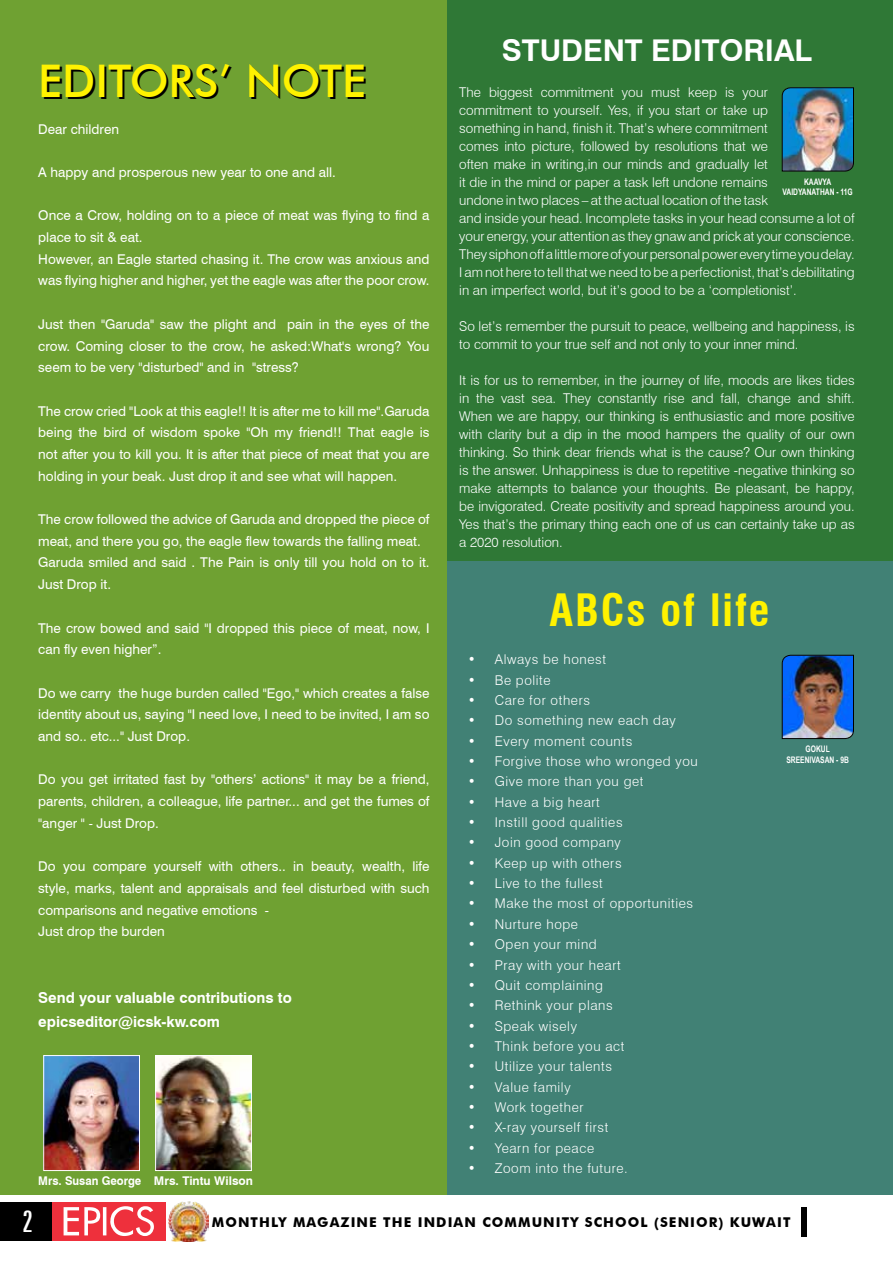
<style>
.page{position:relative;width:893px;height:1263px;background:#fff}
.page>*{position:absolute;margin:0;border:0;box-sizing:border-box;transform-origin:0 0}
.t1{font:500 45px "Futura BT";color:#000}
.t2{font:700 condensed 43.5px "Swiss 721 BT";letter-spacing:.045em;color:#fff200}
.t3{font:700 30px "Swiss 721 BT";color:#fff}
.t4{font:extra-condensed 30px "Zurich BT";color:#fff}
.t5{font:700 15px/23.5px "Swiss 721 BT";color:#fff}
.t6{font:13.5px/21.8px "Swiss 721 BT";color:#fff}
.t7{font:300 13.5px/18px "Swiss 721 BT";color:#fff}
.t8{font:300 13.5px "Swiss 721 BT";letter-spacing:.045em;color:#fff}
.t9{font:700 13.5px "Futura BT";letter-spacing:.08em;color:#000}
.t10{font:700 12px "Swiss 721 BT";color:#fff;scale:.94 1}
.t11{font:700 9px/10.8px "Arial Narrow";color:#fff;text-align:center;scale:.91 1}
</style>
<div class="page">
<div style="left:446px;top:0;width:447px;height:561px;background:#2f7836"></div>
<div style="left:446px;top:561px;width:447px;height:634px;background:#418175"></div>
<div style="left:0;top:0;width:446px;height:1195px;background:#6fa132"></div>
<img style="left:157px;top:1057px;width:93px;height:112px">
<div style="left:155px;top:1055px;width:97px;height:116px;border:1px solid #fff"></div>
<img style="left:45px;top:1057px;width:93px;height:112px">
<div style="left:43px;top:1055px;width:97px;height:116px;border:1px solid #fff"></div>
<img style="left:781px;top:87px;width:73px;height:85px">
<img style="left:781px;top:654px;width:73px;height:85px">
<div style="left:0;top:1202px;width:53px;height:39px;background:#000"></div>
<div style="left:53px;top:1202px;width:113px;height:39px;background:#ee303c"></div>
<svg style="left:64px;top:1206px;width:90px;height:30px"></svg>
<div style="left:801px;top:1207px;width:6px;height:29px;background:#000"></div>
<img style="left:168px;top:1201px;width:41px;height:40px">
<h1 class="t1" style="left:40px;top:56px;width:329px">EDITORS’ NOTE</h1>
<p class="t6" style="left:38px;top:118px;width:82px">Dear children</p>
<p class="t6" style="left:38px;top:161px;width:299px">A happy and prosperous new year to one and all.</p>
<p class="t6" style="left:38px;top:205px;width:393px">Once a Crow, holding on to a piece of meat was flying to find a place to sit &amp; eat.<br>However, an Eagle started chasing it. The crow was anxious and was flying higher and higher, yet the eagle was after the poor crow.</p>
<p class="t6" style="left:38px;top:313px;width:393px;text-align:justify">Just then "Garuda" saw the plight and pain in the eyes of the crow. Coming closer to the crow, he asked:What's wrong? You seem to be very "disturbed" and in "stress?</p>
<p class="t6" style="left:38px;top:400px;width:393px;text-align:justify">The crow cried "Look at this eagle!! It is after me to kill me".Garuda being the bird of wisdom spoke "Oh my friend!! That eagle is not after you to kill you. It is after that piece of meat that you are holding in your beak. Just drop it and see what will happen.</p>
<p class="t6" style="left:38px;top:508px;width:393px">The crow followed the advice of Garuda and dropped the piece of meat, and there you go, the eagle flew towards the falling meat.<br>Garuda smiled and said . The Pain is only till you hold on to it.<br>Just Drop it.</p>
<p class="t6" style="left:38px;top:617px;width:393px">The crow bowed and said "I dropped this piece of meat, now, I can fly even higher”.</p>
<p class="t6" style="left:38px;top:682px;width:393px;text-align:justify">Do we carry the huge burden called "Ego," which creates a false identity about us, saying "I need love, I need to be invited, I am so and so.. etc..." Just Drop.</p>
<p class="t6" style="left:38px;top:769px;width:393px;text-align:justify">Do you get irritated fast by "others’ actions" it may be a friend, parents, children, a colleague, life partner... and get the fumes of "anger " - Just Drop.</p>
<p class="t6" style="left:38px;top:855px;width:393px">Do you compare yourself with others.. in beauty, wealth, life style, marks, talent and appraisals and feel disturbed with such comparisons and negative emotions -<br>Just drop the burden</p>
<p class="t5" style="left:38px;top:986px;width:255px">Send your valuable contributions to epicseditor@icsk-kw.com</p>
<p class="t10" style="left:38px;top:1173px;width:230px">Mrs. Susan George Mrs. Tintu Wilson</p>
<h3 class="t3" style="left:502px;top:32px;width:312px">STUDENT EDITORIAL</h3>
<p class="t7" style="left:459px;top:83px;width:397px">The biggest commitment you must keep is your<br>commitment to yourself. Yes, if you start or take up<br>something in hand, finish it. That’s where commitment<br>comes into picture, followed by resolutions that we<br>often make in writing,in our minds and gradually let<br>it die in the mind or paper a task left undone remains<br>undone in two places – at the actual location of the task<br>and inside your head. Incomplete tasks in your head consume a lot of your energy, your attention as they gnaw and prick at your conscience.<br>They siphon off a little more of your personal power every time you delay.<br>I am not here to tell that we need to be a perfectionist, that’s debilitating in an imperfect world, but it’s good to be a ‘completionist’.</p>
<p class="t7" style="left:459px;top:317px;width:397px">So let’s remember the pursuit to peace, wellbeing and happiness, is to commit to your true self and not only to your inner mind.</p>
<p class="t7" style="left:459px;top:371px;width:397px;text-align:justify">It is for us to remember, in the journey of life, moods are likes tides in the vast sea. They constantly rise and fall, change and shift.<br>When we are happy, our thinking is enthusiastic and more positive with clarity but a dip in the mood hampers the quality of our own thinking. So think dear friends what is the cause? Our own thinking is the answer. Unhappiness is due to repetitive -negative thinking so make attempts to balance your thoughts. Be pleasant, be happy, be invigorated. Create positivity and spread happiness around you.<br>Yes that’s the primary thing each one of us can certainly take up as a 2020 resolution.</p>
<p class="t11" style="left:782px;top:176px;width:79px">KAAVYA<br>VAIDYANATHAN - 11G</p>
<h2 class="t2" style="left:549px;top:584px;width:222px">ABCs of life</h2>
<p class="t8" style="left:468px;top:651px;width:140px">• Always be honest</p>
<p class="t8" style="left:468px;top:672px;width:84px">• Be polite</p>
<p class="t8" style="left:468px;top:692px;width:124px">• Care for others</p>
<p class="t8" style="left:468px;top:712px;width:210px">• Do something new each day</p>
<p class="t8" style="left:468px;top:733px;width:166px">• Every moment counts</p>
<p class="t8" style="left:468px;top:753px;width:232px">• Forgive those who wronged you</p>
<p class="t8" style="left:468px;top:773px;width:177px">• Give more than you get</p>
<p class="t8" style="left:468px;top:794px;width:134px">• Have a big heart</p>
<p class="t8" style="left:468px;top:814px;width:156px">• Instill good qualities</p>
<p class="t8" style="left:468px;top:834px;width:155px">• Join good company</p>
<p class="t8" style="left:468px;top:855px;width:155px">• Keep up with others</p>
<p class="t8" style="left:468px;top:875px;width:137px">• Live to the fullest</p>
<p class="t8" style="left:468px;top:895px;width:227px">• Make the most of opportunities</p>
<p class="t8" style="left:468px;top:916px;width:112px">• Nurture hope</p>
<p class="t8" style="left:468px;top:936px;width:130px">• Open your mind</p>
<p class="t8" style="left:468px;top:956px;width:154px">• Pray with your heart</p>
<p class="t8" style="left:468px;top:977px;width:137px">• Quit complaining</p>
<p class="t8" style="left:468px;top:997px;width:146px">• Rethink your plans</p>
<p class="t8" style="left:468px;top:1017px;width:111px">• Speak wisely</p>
<p class="t8" style="left:468px;top:1038px;width:158px">• Think before you act</p>
<p class="t8" style="left:468px;top:1058px;width:146px">• Utilize your talents</p>
<p class="t8" style="left:468px;top:1078px;width:104px">• Value family</p>
<p class="t8" style="left:468px;top:1099px;width:117px">• Work together</p>
<p class="t8" style="left:468px;top:1119px;width:142px">• X-ray yourself first</p>
<p class="t8" style="left:468px;top:1139px;width:128px">• Yearn for peace</p>
<p class="t8" style="left:468px;top:1160px;width:162px">• Zoom into the future.</p>
<p class="t11" style="left:786px;top:743px;width:70px">GOKUL<br>SREENIVASAN - 9B</p>
<h3 class="t4" style="left:22px;top:1204px;width:12px">2</h3>
<p class="t9" style="left:212px;top:1214px;width:580px">MONTHLY MAGAZINE THE INDIAN COMMUNITY SCHOOL (SENIOR) KUWAIT</p>
</div>
